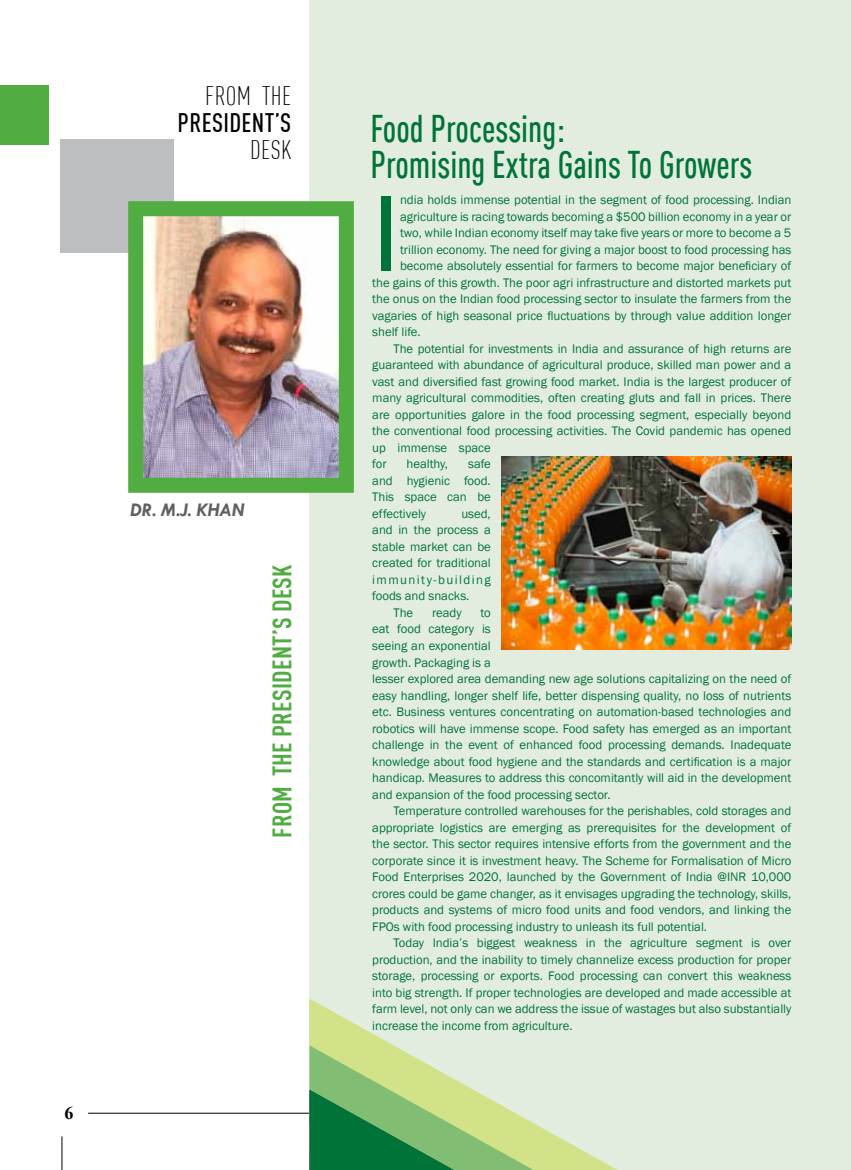
<style>
.page{position:relative;width:851px;height:1170px;background:#fff}
.page>*{position:absolute;margin:0;border:0;box-sizing:border-box;transform-origin:0 0}
.t1{font:111.75px "Franklin Gothic";color:#007438}
.t2{font:500 37.8px/36px "DIN Cond";color:#007438;scale:.95 1}
.t3{font:700 26.25px "DIN Cond";letter-spacing:.015em;color:#51ac42}
.t4{font:300 26.25px "DIN Cond";letter-spacing:.015em;color:#000}
.t5{font:500 26.25px "DIN Cond";letter-spacing:.015em;color:#000}
.t6{font:italic 700 19.5px "Tw Cen";color:#5f6062}
.t7{font:700 18px "Times New Roman";color:#000}
.t8{font:12.75px/16.5px "Franklin Gothic";color:#007438;text-align:justify}
.t9{font:12.75px "Franklin Gothic";letter-spacing:.11em;color:#007438}
</style>
<div class="page">
<hr style="left:88px;top:1112px;width:489px;height:1px;background:#000">
<hr style="left:62px;top:1136px;width:1px;height:33px;background:#000">
<div style="left:309px;top:0;width:541px;height:1169px;background:#e3eddf"></div>
<div style="left:0;top:85px;width:49px;height:60px;background:#51ac42"></div>
<div style="left:60px;top:139px;width:114px;height:113px;background:#bcbec0"></div>
<svg style="left:309px;top:999px;width:307px;height:170px"></svg>
<svg style="left:309px;top:1045px;width:224px;height:124px"></svg>
<img style="left:144px;top:217px;width:194px;height:259px">
<div style="left:128px;top:201px;width:226px;height:291px;border:15px solid #51ac42"></div>
<img style="left:501px;top:456px;width:290px;height:193px">
<h3 class="t4" style="left:205px;top:81px;width:88px">FROM THE</h3>
<h3 class="t5" style="left:177px;top:107px;width:115px">PresIdent’s</h3>
<h3 class="t4" style="left:250px;top:135px;width:43px">DESK</h3>
<h3 class="t6" style="left:131px;top:498px;width:115px">DR. M.J. KHAN</h3>
<h3 class="t3" style="left:266px;top:837px;width:275px;rotate:-90deg">From the PresIdent’s desk</h3>
<h3 class="t7" style="left:64px;top:1099px;width:10px">6</h3>
<h2 class="t2" style="left:370px;top:109px;width:404px">Food Processing:<br>Promising Extra Gains To Growers</h2>
<h1 class="t1" style="left:372px;top:164px;width:29px">I</h1>
<p class="t8" style="left:400px;top:192px;width:393px">ndia holds immense potential in the segment of food processing. Indian</p>
<p class="t8" style="left:400px;top:208px;width:393px">agriculture is racing towards becoming a $500 billion economy in a year or</p>
<p class="t8" style="left:400px;top:225px;width:392px">two, while Indian economy itself may take five years or more to become a 5</p>
<p class="t8" style="left:400px;top:241px;width:393px">trillion economy. The need for giving a major boost to food processing has</p>
<p class="t8" style="left:400px;top:258px;width:392px">become absolutely essential for farmers to become major beneficiary of</p>
<p class="t8" style="left:372px;top:274px;width:420px">the gains of this growth. The poor agri infrastructure and distorted markets put</p>
<p class="t8" style="left:372px;top:291px;width:420px">the onus on the Indian food processing sector to insulate the farmers from the</p>
<p class="t8" style="left:372px;top:307px;width:420px">vagaries of high seasonal price fluctuations by through value addition longer</p>
<p class="t8" style="left:372px;top:324px;width:50px">shelf life.</p>
<p class="t8" style="left:393px;top:340px;width:399px">The potential for investments in India and assurance of high returns are</p>
<p class="t8" style="left:372px;top:357px;width:420px">guaranteed with abundance of agricultural produce, skilled man power and a</p>
<p class="t8" style="left:372px;top:373px;width:420px">vast and diversified fast growing food market. India is the largest producer of</p>
<p class="t8" style="left:372px;top:390px;width:420px">many agricultural commodities, often creating gluts and fall in prices. There</p>
<p class="t8" style="left:372px;top:406px;width:420px">are opportunities galore in the food processing segment, especially beyond</p>
<p class="t8" style="left:372px;top:423px;width:420px">the conventional food processing activities. The Covid pandemic has opened</p>
<p class="t8" style="left:372px;top:439px;width:120px">up immense space</p>
<p class="t8" style="left:372px;top:456px;width:16px">for</p>
<p class="t8" style="left:406px;top:456px;width:43px">healthy,</p>
<p class="t8" style="left:372px;top:456px;width:120px;text-indent:96px">safe and hygienic food.<br>This space can be effectively</p>
<p class="t8" style="left:461px;top:505px;width:31px">used,</p>
<p class="t8" style="left:372px;top:522px;width:120px">and in the process a</p>
<p class="t8" style="left:372px;top:538px;width:120px">stable market can be</p>
<p class="t8" style="left:372px;top:555px;width:120px">created for traditional</p>
<p class="t9" style="left:372px;top:571px;width:120px">immunity-building</p>
<p class="t8" style="left:372px;top:588px;width:99px">foods and snacks.</p>
<p class="t8" style="left:393px;top:604px;width:21px">The</p>
<p class="t8" style="left:432px;top:604px;width:31px">ready</p>
<p class="t8" style="left:372px;top:604px;width:420px;text-align:left;text-indent:108px">to<br>eat food category is<br>seeing an exponential<br>growth. Packaging is a<br>lesser explored area demanding new age solutions capitalizing on the need of easy handling, longer shelf life, better dispensing quality, no loss of nutrients etc. Business ventures concentrating on automation-based technologies and robotics will have immense scope. Food safety has emerged as an important challenge in the event of enhanced food processing demands. Inadequate knowledge about food hygiene and the standards and certification is a major handicap. Measures to address this concomitantly will aid in the development and expansion of the food processing sector.</p>
<p class="t8" style="left:372px;top:802px;width:420px;text-indent:21px">Temperature controlled warehouses for the perishables, cold storages and appropriate logistics are emerging as prerequisites for the development of the sector. This sector requires intensive efforts from the government and the corporate since it is investment heavy. The Scheme for Formalisation of Micro Food Enterprises 2020, launched by the Government of India @INR 10,000 crores could be game changer, as it envisages upgrading the technology, skills, products and systems of micro food units and food vendors, and linking the FPOs with food processing industry to unleash its full potential.</p>
<p class="t8" style="left:372px;top:934px;width:420px;text-indent:21px">Today India’s biggest weakness in the agriculture segment is over production, and the inability to timely channelize excess production for proper storage, processing or exports. Food processing can convert this weakness into big strength. If proper technologies are developed and made accessible at farm level, not only can we address the issue of wastages but also substantially increase the income from agriculture.</p>
</div>
